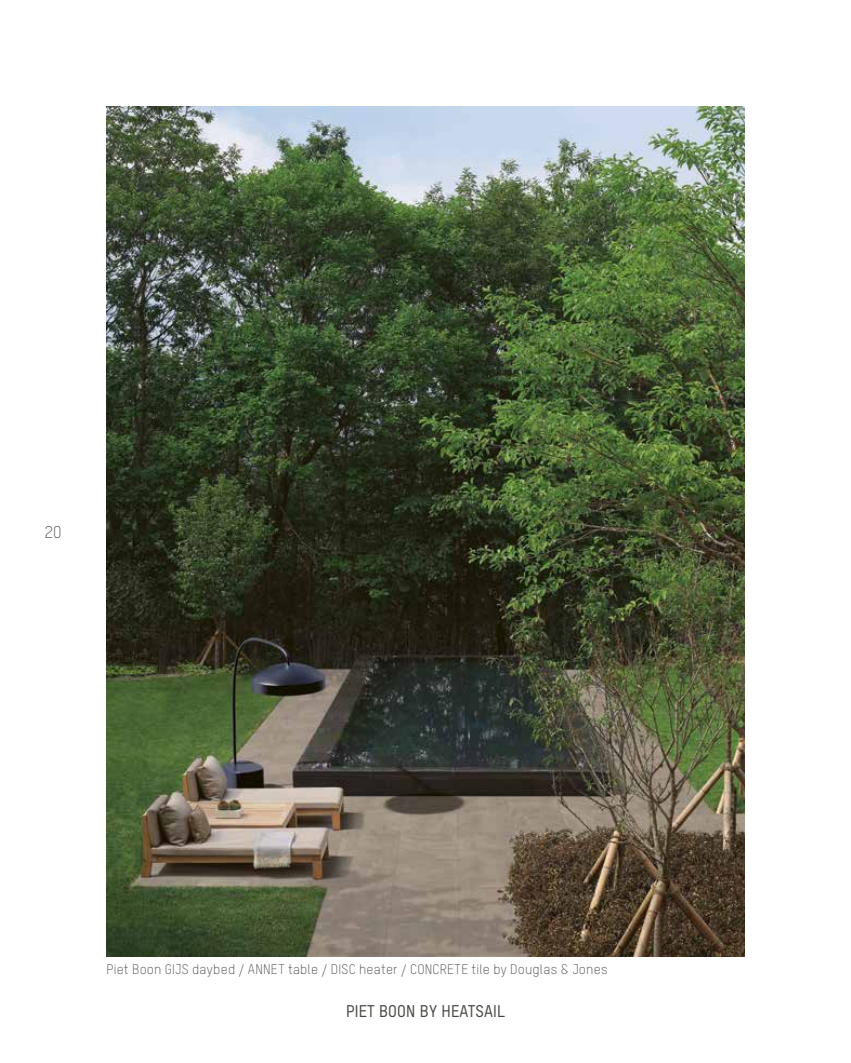
<style>
.page{position:relative;width:851px;height:1063px;background:#fff}
.page>*{position:absolute;margin:0;border:0;box-sizing:border-box;transform-origin:0 0}
.t1{font:16.5px "T Star Medium";letter-spacing:.01em;color:#474743}
.t2{font:16.5px "T Star Light";color:#474743}
.t3{font:13.5px "T Star Light";letter-spacing:.015em;color:#474743}
</style>
<div class="page">
<img style="left:106px;top:106px;width:638px;height:851px">
<p class="t2" style="left:45px;top:522px;width:18px">20</p>
<p class="t3" style="left:106px;top:962px;width:502px">Piet Boon GIJS daybed / ANNET table / DISC heater / CONCRETE tile by Douglas &amp; Jones</p>
<p class="t1" style="left:346px;top:1001px;width:160px">PIET BOON BY HEATSAIL</p>
</div>
